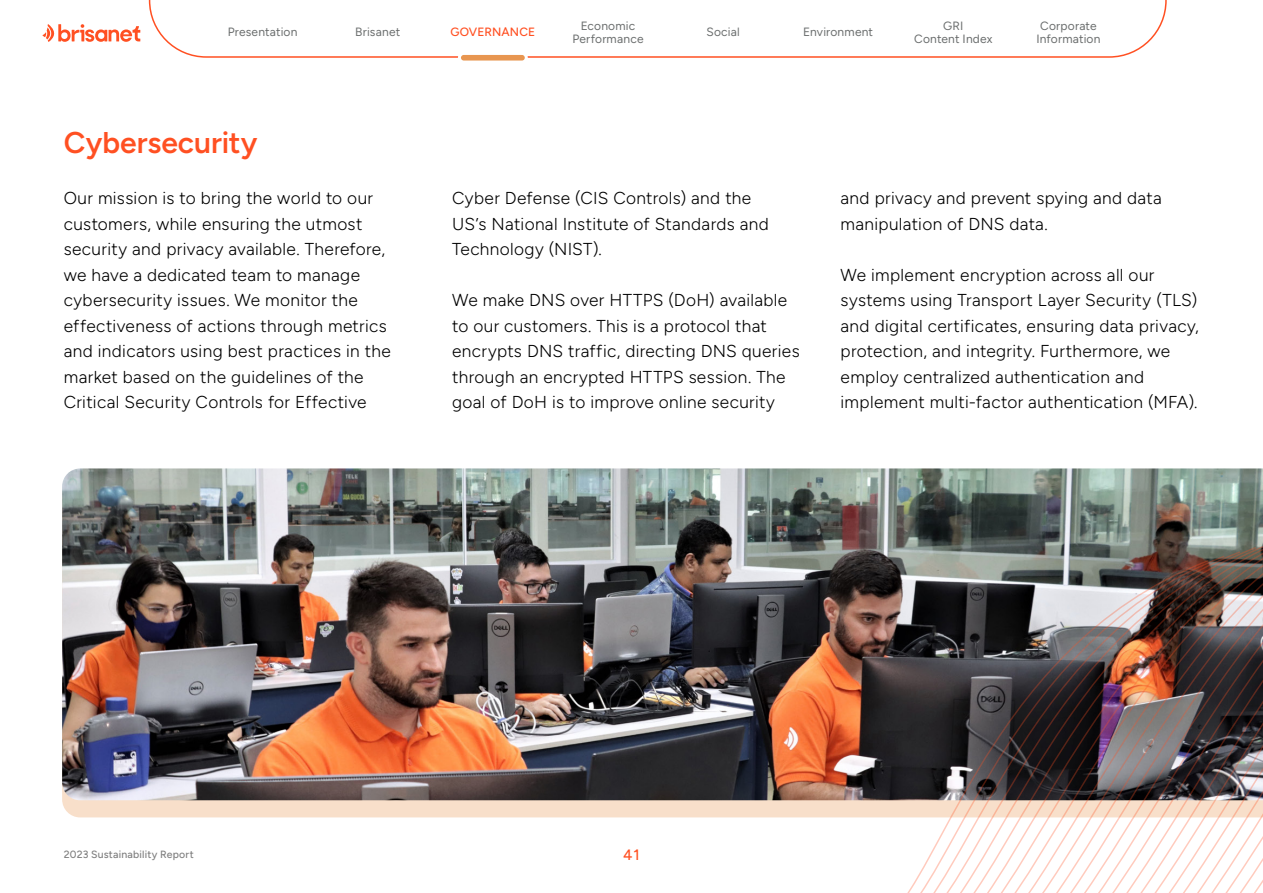
<style>
.page{position:relative;width:1263px;height:893px;background:#fff}
.page>*{position:absolute;margin:0;border:0;box-sizing:border-box;transform-origin:0 0}
._01_subtitulo_x_1_1{font:600 30px "Figtree";color:#ff5022}
._04_texto_corrido{font:300 17.25px/25.5px "Figtree";letter-spacing:.02em;color:#000}
.t1{font:500 15px "Figtree";color:#ff5022}
.t2{font:12px/13.5px "Figtree";letter-spacing:.015em;color:#6b6e6e;text-align:center}
.t3{font:500 12px "Figtree";letter-spacing:.01em;color:#ff5022}
.t4{font:500 10.5px "Figtree";letter-spacing:.02em;color:#808080}
</style>
<div class="page">
<div style="left:62px;top:800px;width:806px;height:17px;background:#f8dfca"></div>
<img style="left:62px;top:468px;width:944px;height:332px">
<svg style="left:868px;top:559px;width:7px;height:259px"></svg>
<svg style="left:914px;top:528px;width:7px;height:365px"></svg>
<svg style="left:927px;top:520px;width:7px;height:373px"></svg>
<svg style="left:940px;top:511px;width:7px;height:382px"></svg>
<svg style="left:947px;top:507px;width:7px;height:386px"></svg>
<svg style="left:960px;top:498px;width:7px;height:395px"></svg>
<svg style="left:967px;top:494px;width:6px;height:391px"></svg>
<svg style="left:973px;top:489px;width:7px;height:404px"></svg>
<svg style="left:980px;top:485px;width:6px;height:400px"></svg>
<svg style="left:986px;top:480px;width:7px;height:413px"></svg>
<svg style="left:993px;top:476px;width:6px;height:410px"></svg>
<svg style="left:999px;top:472px;width:7px;height:421px"></svg>
<svg style="left:1006px;top:468px;width:7px;height:419px"></svg>
<svg style="left:1013px;top:468px;width:6px;height:425px"></svg>
<svg style="left:1019px;top:468px;width:7px;height:421px"></svg>
<svg style="left:1026px;top:468px;width:6px;height:425px"></svg>
<svg style="left:1032px;top:468px;width:7px;height:422px"></svg>
<svg style="left:1039px;top:468px;width:6px;height:425px"></svg>
<svg style="left:1045px;top:468px;width:7px;height:423px"></svg>
<svg style="left:1052px;top:468px;width:7px;height:425px"></svg>
<svg style="left:1059px;top:468px;width:6px;height:423px"></svg>
<svg style="left:1065px;top:468px;width:7px;height:425px"></svg>
<img style="left:1072px;top:468px;width:191px;height:425px">
<svg style="left:149px;top:0;width:1018px;height:58px"></svg>
<svg style="left:42px;top:24px;width:98px;height:18px"></svg>
<svg style="left:456px;top:50px;width:73px;height:11px"></svg>
<p class="t2" style="left:228px;top:25px;width:71px">Presentation</p>
<p class="t2" style="left:355px;top:25px;width:47px">Brisanet</p>
<p class="t3" style="left:450px;top:25px;width:86px">GOVERNANCE</p>
<p class="t2" style="left:572px;top:19px;width:73px">Economic<br>Performance</p>
<p class="t2" style="left:706px;top:25px;width:35px">Social</p>
<p class="t2" style="left:803px;top:25px;width:71px">Environment</p>
<p class="t2" style="left:914px;top:19px;width:80px">GRI<br>Content Index</p>
<p class="t2" style="left:1036px;top:19px;width:66px">Corporate<br>Information</p>
<p class="_01_subtitulo_x_1_1" style="left:64px;top:125px;width:195px">Cybersecurity</p>
<p class="_04_texto_corrido" style="left:64px;top:185px;width:328px">Our mission is to bring the world to our customers, while ensuring the utmost security and privacy available. Therefore, we have a dedicated team to manage cybersecurity issues. We monitor the effectiveness of actions through metrics and indicators using best practices in the market based on the guidelines of the Critical Security Controls for Effective</p>
<p class="_04_texto_corrido" style="left:452px;top:185px;width:318px">Cyber Defense (CIS Controls) and the<br>US’s National Institute of Standards and<br>Technology (NIST).</p>
<p class="_04_texto_corrido" style="left:452px;top:287px;width:349px">We make DNS over HTTPS (DoH) available to our customers. This is a protocol that encrypts DNS traffic, directing DNS queries through an encrypted HTTPS session. The goal of DoH is to improve online security</p>
<p class="_04_texto_corrido" style="left:840px;top:185px;width:323px">and privacy and prevent spying and data manipulation of DNS data.</p>
<p class="_04_texto_corrido" style="left:840px;top:262px;width:360px">We implement encryption across all our systems using Transport Layer Security (TLS) and digital certificates, ensuring data privacy, protection, and integrity. Furthermore, we employ centralized authentication and implement multi-factor authentication (MFA).</p>
<p class="t4" style="left:64px;top:849px;width:131px">2023 Sustainability Report</p>
<p class="t1" style="left:623px;top:846px;width:18px">41</p>
</div>
